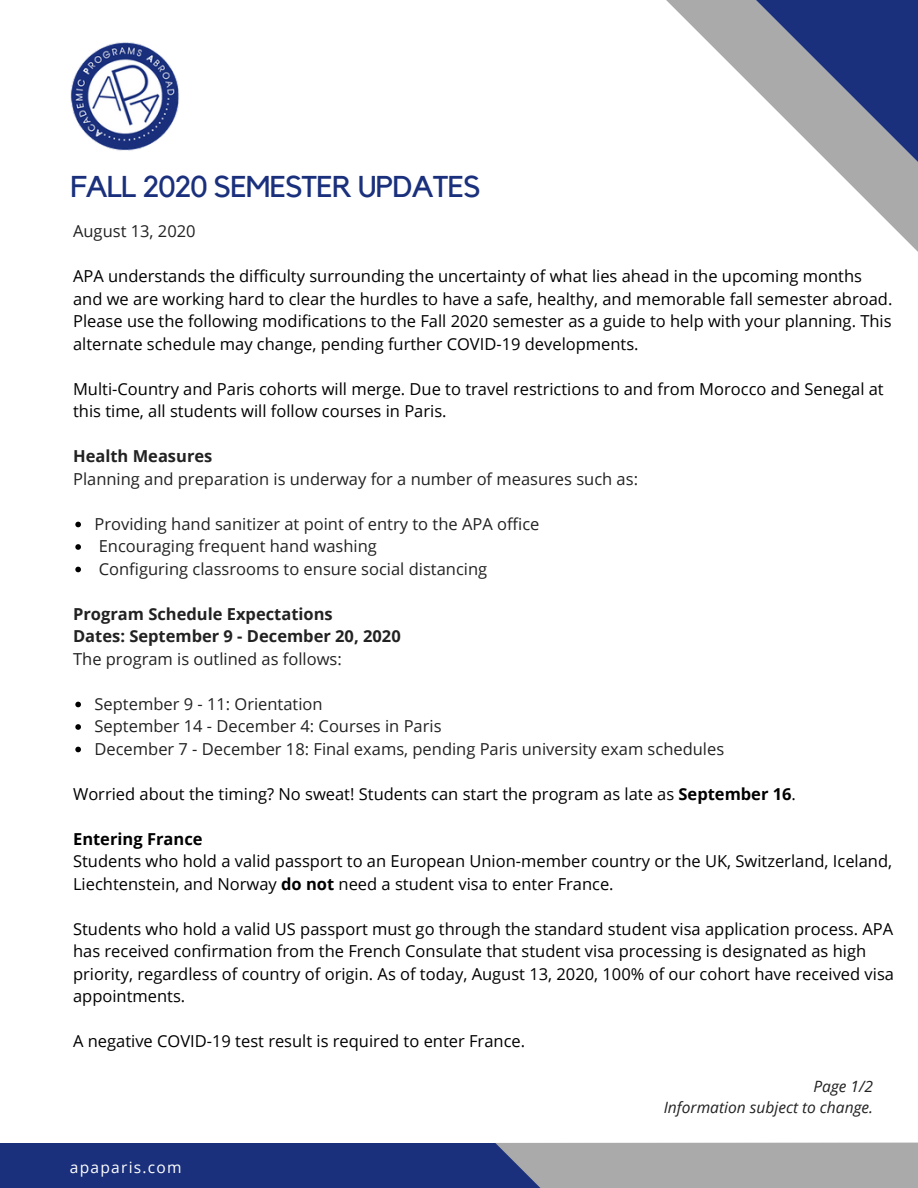
<style>
.page{position:relative;width:918px;height:1188px;background:#fff}
.page>*{position:absolute;margin:0;border:0;box-sizing:border-box;transform-origin:0 0}
.t1{font:30px "Kollektif";letter-spacing:-.03em;color:#1a307c}
.t2{font:16.5px/22.5px "Open Sans";color:#000}
.t3{font:16.5px/22.5px "Open Sans";color:#222}
.t4{font:700 16.5px/22.5px "Open Sans";color:#222}
.t5{font:700 16.5px "Open Sans";color:#000}
.t6{font:italic 15.6px/21.3px "Open Sans";color:#222;text-align:right}
.t7{font:15.6px "Open Sans";letter-spacing:.08em;color:#fff}
.s1{font-weight:700}
</style>
<div class="page">
<div style="left:0;top:1143px;width:745px;height:45px;background:#1a307c"></div>
<svg style="left:495px;top:1142px;width:423px;height:46px;background:#a4a5a9"></svg>
<svg style="left:75px;top:522px;width:6px;height:5px"></svg>
<svg style="left:75px;top:544px;width:6px;height:6px"></svg>
<svg style="left:75px;top:567px;width:6px;height:5px"></svg>
<svg style="left:75px;top:702px;width:6px;height:5px"></svg>
<svg style="left:75px;top:724px;width:6px;height:6px"></svg>
<svg style="left:75px;top:747px;width:6px;height:5px"></svg>
<svg style="left:673px;top:0;width:245px;height:247px"></svg>
<img style="left:70px;top:42px;width:109px;height:109px">
<h1 class="t1" style="left:70px;top:172px;width:412px">FALL 2020 SEMESTER UPDATES</h1>
<p class="t3" style="left:73px;top:219px;width:124px">August 13, 2020</p>
<p class="t2" style="left:73px;top:264px;width:821px">APA understands the difficulty surrounding the uncertainty of what lies ahead in the upcoming months and we are working hard to clear the hurdles to have a safe, healthy, and memorable fall semester abroad.<br>Please use the following modifications to the Fall 2020 semester as a guide to help with your planning. This alternate schedule may change, pending further COVID-19 developments.</p>
<p class="t2" style="left:73px;top:377px;width:812px">Multi-Country and Paris cohorts will merge. Due to travel restrictions to and from Morocco and Senegal at this time, all students will follow courses in Paris.</p>
<p class="t4" style="left:73px;top:444px;width:141px">Health Measures</p>
<p class="t3" style="left:73px;top:467px;width:566px">Planning and preparation is underway for a number of measures such as:</p>
<p class="t3" style="left:95px;top:512px;width:446px">Providing hand sanitizer at point of entry to the APA office<br>Encouraging frequent hand washing<br>Configuring classrooms to ensure social distancing</p>
<p class="t4" style="left:73px;top:602px;width:329px">Program Schedule Expectations<br>Dates: September 9 - December 20, 2020</p>
<p class="t3" style="left:73px;top:647px;width:270px">The program is outlined as follows:</p>
<p class="t3" style="left:95px;top:692px;width:631px">September 9 - 11: Orientation<br>September 14 - December 4: Courses in Paris<br>December 7 - December 18: Final exams, pending Paris university exam schedules</p>
<p class="t2" style="left:73px;top:782px;width:724px">Worried about the timing? No sweat! Students can start the program as late as <span class="s1">September 16</span>.</p>
<p class="t5" style="left:73px;top:827px;width:131px">Entering France</p>
<p class="t2" style="left:73px;top:849px;width:821px">Students who hold a valid passport to an European Union-member country or the UK, Switzerland, Iceland,<br>Liechtenstein, and Norway <span class="s1">do not</span> need a student visa to enter France.</p>
<p class="t2" style="left:73px;top:917px;width:822px">Students who hold a valid US passport must go through the standard student visa application process. APA has received confirmation from the French Consulate that student visa processing is designated as high priority, regardless of country of origin. As of today, August 13, 2020, 100% of our cohort have received visa appointments.</p>
<p class="t2" style="left:73px;top:1029px;width:454px">A negative COVID-19 test result is required to enter France.</p>
<p class="t7" style="left:70px;top:1156px;width:113px">apaparis.com</p>
<p class="t6" style="left:664px;top:1075px;width:211px">Page 1/2<br>Information subject to change.</p>
</div>
